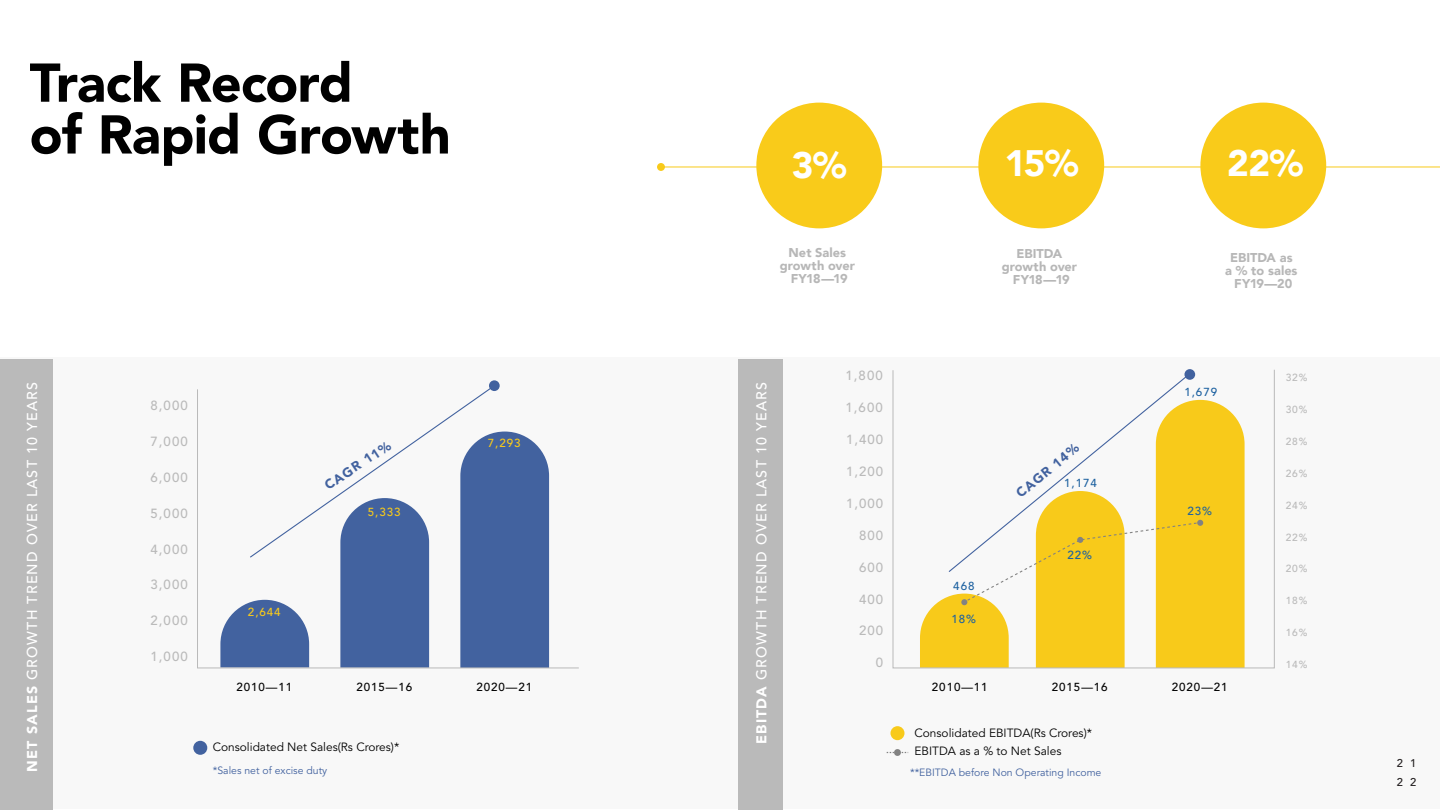
<style>
.page{position:relative;width:1440px;height:810px;background:#fff}
.page>*{position:absolute;margin:0;border:0;box-sizing:border-box;transform-origin:0 0}
.t1{font:900 54px/51.8px "Avenir";letter-spacing:-.015em;color:#000}
.t2{font:900 36.75px "Avenir";color:#fff}
.t3{font:500 14.25px "Avenir LT Std";letter-spacing:.08em;color:#fff}
.t4{font:500 13.2px "Avenir LT Std";letter-spacing:.08em;color:#bababa}
.t5{font:900 13.2px "Avenir";color:#42629f}
.t6{font:900 12.75px/13px "Avenir";letter-spacing:-.005em;color:#b7b7b7;text-align:center}
.t7{font:11.93px/18.5px "Avenir LT Std";color:#000}
.t8{font:500 11.55px "Avenir LT Std";letter-spacing:.08em;color:#000}
.t9{font:500 11.55px "Avenir LT Std";letter-spacing:.08em;color:#1d61a0}
.t10{font:500 11.55px "Avenir LT Std";letter-spacing:.08em;color:#f8ca1a}
.t11{font:500 11.18px/18.5px "Avenir LT Std";color:#231f20}
.t12{font:10.5px "Avenir LT Std";color:#42629f}
.t13{font:500 10.2px "Avenir LT Std";letter-spacing:.08em;color:#bababa}
.s1{font-family:"Avenir";font-weight:900}
</style>
<div class="page">
<div style="left:0;top:358px;width:1440px;height:451px;background:#f8f8f8"></div>
<svg style="left:489px;top:380px;width:11px;height:11px"></svg>
<svg style="left:197px;top:389px;width:382px;height:279px"></svg>
<svg style="left:893px;top:369px;width:382px;height:299px"></svg>
<div style="left:1px;top:359px;width:52px;height:451px;background:#bababa"></div>
<div style="left:739px;top:359px;width:44px;height:451px;background:#bababa"></div>
<svg style="left:920px;top:400px;width:325px;height:268px"></svg>
<div style="left:193px;top:741px;width:14px;height:14px;background:#42629f;border-radius:50%"></div>
<div style="left:890px;top:726px;width:14px;height:14px;background:#f8ca1a;border-radius:50%"></div>
<svg style="left:887px;top:749px;width:21px;height:7px"></svg>
<hr style="left:661px;top:167px;width:779px;height:1px;background:#f8ca1a">
<div style="left:657px;top:163px;width:8px;height:8px;background:#f8ca1a;border-radius:50%"></div>
<div style="left:978px;top:103px;width:126px;height:125px;background:#f9cb1a;border-radius:50%"></div>
<div style="left:756px;top:103px;width:126px;height:125px;background:#f9cb1a;border-radius:50%"></div>
<div style="left:1200px;top:103px;width:126px;height:125px;background:#f9cb1a;border-radius:50%"></div>
<h1 class="t1" style="left:30px;top:56px;width:423px">Track Record<br>of Rapid Growth</h1>
<h2 class="t2" style="left:792px;top:134px;width:56px">3%</h2>
<h2 class="t2" style="left:1004px;top:132px;width:75px">15%</h2>
<h2 class="t2" style="left:1227px;top:132px;width:78px">22%</h2>
<p class="t6" style="left:780px;top:246px;width:77px">Net Sales growth over<br>FY18—19</p>
<p class="t6" style="left:1002px;top:247px;width:77px">EBITDA growth over<br>FY18—19</p>
<p class="t6" style="left:1225px;top:251px;width:74px">EBITDA as a % to sales<br>FY19—20</p>
<p class="t4" style="left:846px;top:368px;width:39px">1,800</p>
<p class="t13" style="left:1286px;top:372px;width:23px">32%</p>
<p class="t3" style="left:24px;top:772px;width:391px;rotate:-90deg"><span class="s1">NET SALES</span> GROWTH TREND OVER LAST 10 YEARS</p>
<p class="t3" style="left:753px;top:744px;width:363px;rotate:-90deg"><span class="s1">EBITDA</span> GROWTH TREND OVER LAST 10 YEARS</p>
<p class="t9" style="left:1184px;top:385px;width:34px">1,679</p>
<p class="t4" style="left:151px;top:398px;width:39px">8,000</p>
<p class="t4" style="left:846px;top:400px;width:39px">1,600</p>
<p class="t13" style="left:1286px;top:404px;width:23px">30%</p>
<p class="t4" style="left:846px;top:432px;width:39px">1,400</p>
<p class="t4" style="left:151px;top:434px;width:39px">7,000</p>
<p class="t13" style="left:1286px;top:435px;width:23px">28%</p>
<p class="t10" style="left:488px;top:437px;width:34px">7,293</p>
<p class="t5" style="left:320px;top:477px;width:78px;rotate:-33deg">CAGR 11%</p>
<p class="t5" style="left:1011px;top:486px;width:78px;rotate:-39deg">CAGR 14%</p>
<p class="t4" style="left:846px;top:464px;width:39px">1,200</p>
<p class="t13" style="left:1286px;top:467px;width:23px">26%</p>
<p class="t4" style="left:151px;top:470px;width:39px">6,000</p>
<p class="t9" style="left:1064px;top:477px;width:34px">1,174</p>
<p class="t4" style="left:846px;top:496px;width:39px">1,000</p>
<p class="t13" style="left:1286px;top:499px;width:23px">24%</p>
<p class="t9" style="left:1187px;top:505px;width:26px">23%</p>
<p class="t10" style="left:368px;top:505px;width:34px">5,333</p>
<p class="t4" style="left:151px;top:506px;width:39px">5,000</p>
<p class="t4" style="left:859px;top:528px;width:26px">800</p>
<p class="t13" style="left:1286px;top:531px;width:23px">22%</p>
<p class="t4" style="left:151px;top:541px;width:39px">4,000</p>
<p class="t9" style="left:1067px;top:548px;width:26px">22%</p>
<p class="t4" style="left:859px;top:559px;width:26px">600</p>
<p class="t13" style="left:1286px;top:563px;width:23px">20%</p>
<p class="t4" style="left:151px;top:577px;width:39px">3,000</p>
<p class="t9" style="left:953px;top:579px;width:23px">468</p>
<p class="t9" style="left:952px;top:612px;width:26px">18%</p>
<p class="t4" style="left:859px;top:591px;width:26px">400</p>
<p class="t13" style="left:1286px;top:595px;width:23px">18%</p>
<p class="t10" style="left:248px;top:605px;width:34px">2,644</p>
<p class="t4" style="left:151px;top:613px;width:39px">2,000</p>
<p class="t4" style="left:859px;top:623px;width:26px">200</p>
<p class="t13" style="left:1286px;top:627px;width:23px">16%</p>
<p class="t4" style="left:151px;top:649px;width:39px">1,000</p>
<p class="t4" style="left:876px;top:655px;width:9px">0</p>
<p class="t13" style="left:1286px;top:659px;width:23px">14%</p>
<p class="t8" style="left:236px;top:680px;width:57px">2010—11</p>
<p class="t8" style="left:476px;top:680px;width:57px">2020—21</p>
<p class="t8" style="left:932px;top:680px;width:57px">2010—11</p>
<p class="t8" style="left:1172px;top:680px;width:57px">2020—21</p>
<p class="t8" style="left:1052px;top:680px;width:57px">2015—16</p>
<p class="t8" style="left:356px;top:680px;width:57px">2015—16</p>
<p class="t7" style="left:915px;top:724px;width:179px">Consolidated EBITDA(Rs Crores)*<br>EBITDA as a % to Net Sales</p>
<p class="t12" style="left:910px;top:766px;width:193px">**EBITDA before Non Operating Income</p>
<p class="t7" style="left:213px;top:738px;width:188px">Consolidated Net Sales(Rs Crores)*</p>
<p class="t12" style="left:213px;top:764px;width:116px">*Sales net of excise duty</p>
<p class="t11" style="left:1397px;top:754px;width:21px">2 1<br>2 2</p>
</div>
